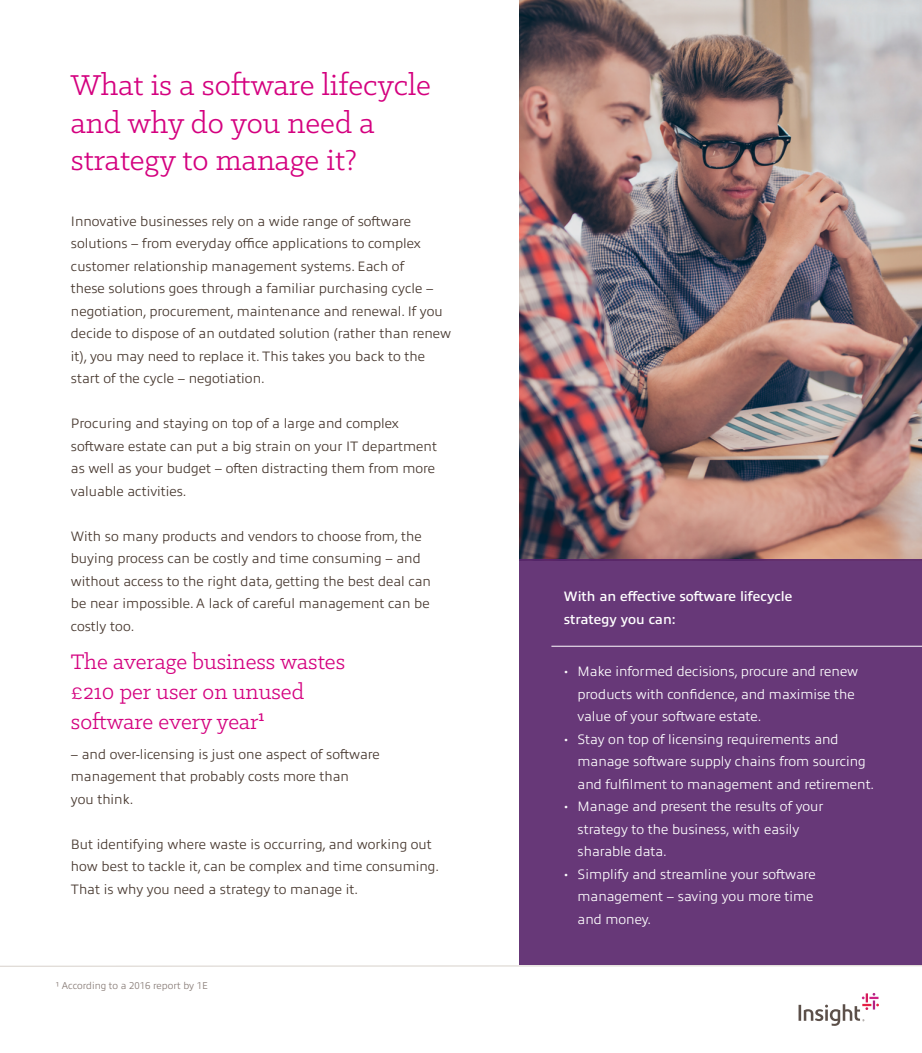
<style>
.page{position:relative;width:922px;height:1053px;background:#fff}
.page>*{position:absolute;margin:0;border:0;box-sizing:border-box;transform-origin:0 0}
.t1{font:32.5px/37.5px "Klinic Slab";color:#d4007f}
.t2{font:23.75px/30px "Klinic Slab";color:#d4007f}
.t3{font:300 13.75px/22.5px "Allumi Pro";color:#47382f}
.t4{font:300 13.75px/22.5px "Allumi Pro";color:#fff}
.t5{font:600 13.75px/22.5px "Allumi Pro";color:#fff}
.t6{font:300 10px "Allumi Pro";color:#887c77}
.s1{font-family:"Klinic Slab"}
</style>
<div class="page">
<img style="left:519px;top:1px;width:402px;height:558px">
<svg style="left:798px;top:993px;width:80px;height:32px"></svg>
<svg style="left:0;top:964px;width:921px;height:3px"></svg>
<div style="left:519px;top:559px;width:402px;height:405px;background:#673878"></div>
<hr style="left:551px;top:645px;width:370px;height:1px;background:#fff">
<h1 class="t1" style="left:71px;top:66px;width:361px">What is a software lifecycle and why do you need a strategy to manage it?</h1>
<p class="t3" style="left:71px;top:209px;width:381px">Innovative businesses rely on a wide range of software solutions – from everyday office applications to complex customer relationship management systems. Each of<br>these solutions goes through a familiar purchasing cycle – negotiation, procurement, maintenance and renewal. If you decide to dispose of an outdated solution (rather than renew it), you may need to replace it. This takes you back to the start of the cycle – negotiation.</p>
<p class="t3" style="left:71px;top:411px;width:367px">Procuring and staying on top of a large and complex software estate can put a big strain on your IT department as well as your budget – often distracting them from more valuable activities.</p>
<p class="t3" style="left:71px;top:523px;width:361px">With so many products and vendors to choose from, the buying process can be costly and time consuming – and without access to the right data, getting the best deal can be near impossible. A lack of careful management can be costly too.</p>
<h2 class="t2" style="left:71px;top:645px;width:275px">The average business wastes £210 per user on unused software every year<sup>1</sup></h2>
<p class="t3" style="left:71px;top:741px;width:310px">– and over-licensing is just one aspect of software management that probably costs more than<br>you think.</p>
<p class="t3" style="left:71px;top:831px;width:369px">But identifying where waste is occurring, and working out how best to tackle it, can be complex and time consuming.<br>That is why you need a strategy to manage it.</p>
<p class="t6" style="left:56px;top:978px;width:154px">1 According to a 2016 report by 1E</p>
<p class="t5" style="left:563px;top:584px;width:230px">With an effective software lifecycle strategy you can:</p>
<p class="t4" style="left:577px;top:659px;width:282px;text-indent:-14px"><span class="s1">•</span> Make informed decisions, procure and renew products with confidence, and maximise the value of your software estate.</p>
<p class="t4" style="left:577px;top:726px;width:298px;text-indent:-14px"><span class="s1">•</span> Stay on top of licensing requirements and manage software supply chains from sourcing and fulfilment to management and retirement.</p>
<p class="t4" style="left:577px;top:794px;width:247px;text-indent:-14px"><span class="s1">•</span> Manage and present the results of your strategy to the business, with easily sharable data.</p>
<p class="t4" style="left:577px;top:861px;width:240px;text-indent:-14px"><span class="s1">•</span> Simplify and streamline your software management – saving you more time and money.</p>
</div>
